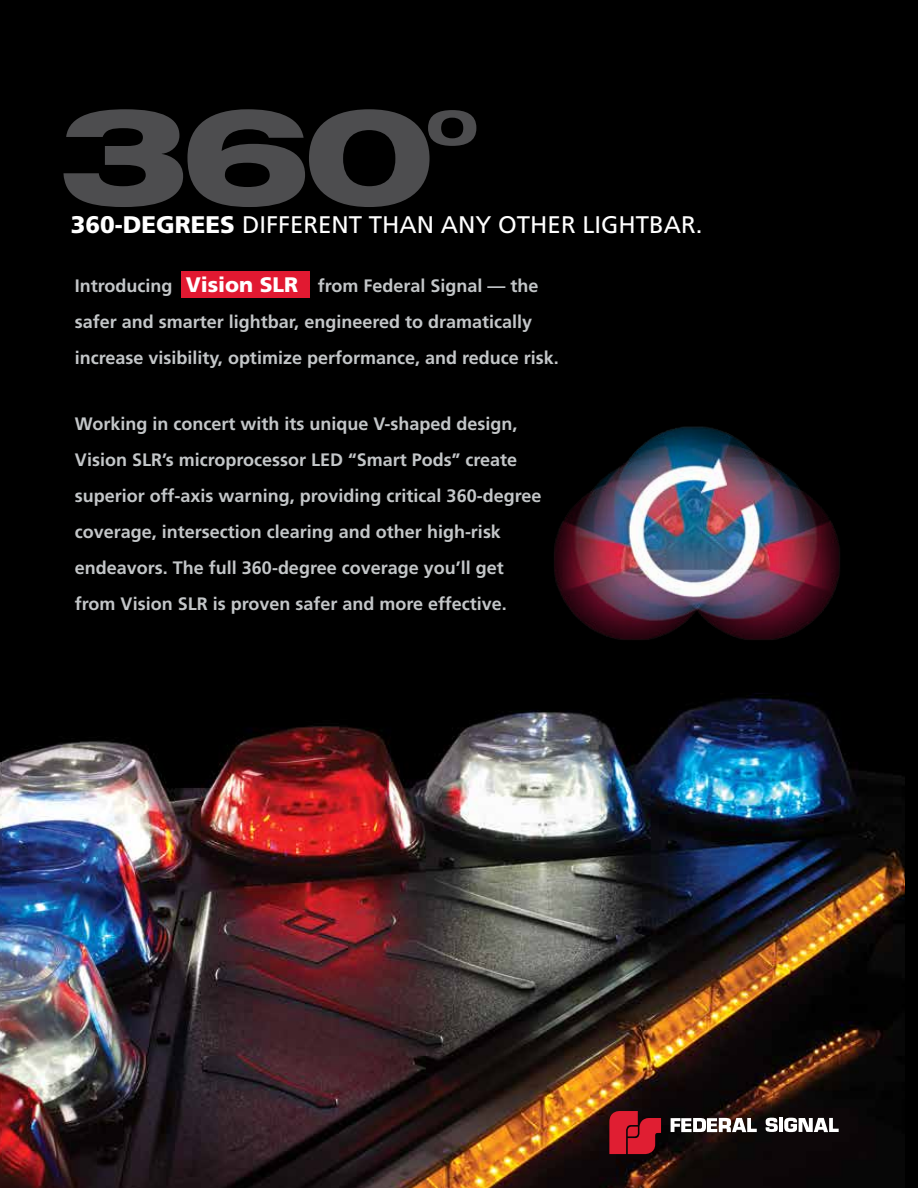
<style>
.page{position:relative;width:918px;height:1188px;background:#fff}
.page>*{position:absolute;margin:0;border:0;box-sizing:border-box;transform-origin:0 0}
.t1{font:800 expanded 135px "Helvetica Neue";color:#4d4d4f;scale:1.1 1}
.t2{font:800 expanded 47.25px "Helvetica Neue";color:#4d4d4f;scale:1.1 1}
.t3{font:24px "Frutiger";color:#fff}
.t4{font:900 21px "Frutiger";color:#fff}
.t5{font:700 18px/36px "Frutiger";color:#c3c6c8}
.s1{font-weight:900}
</style>
<div class="page">
<div style="left:895px;top:0;width:23px;height:1188px;background:#000"></div>
<img style="left:0;top:0;width:904px;height:1188px">
<div style="left:181px;top:272px;width:128px;height:26px;background:#e11931"></div>
<img style="left:530px;top:372px;width:357px;height:316px">
<svg style="left:609px;top:1111px;width:52px;height:43px;background:#b31828"></svg>
<svg style="left:766px;top:1118px;width:12px;height:14px"></svg>
<hr style="left:779px;top:1118px;width:4px;height:14px;background:#fff">
<svg style="left:784px;top:1118px;width:55px;height:14px"></svg>
<svg style="left:671px;top:1118px;width:86px;height:14px"></svg>
<h1 class="t1" style="left:57px;top:70px;width:345px">360</h1>
<h2 class="t2" style="left:426px;top:98px;width:49px">O</h2>
<h3 class="t3" style="left:71px;top:210px;width:633px"><span class="s1">360-DEGREES</span> DIFFERENT THAN ANY OTHER LIGHTBAR.</h3>
<p class="t4" style="left:186px;top:272px;width:114px">Vision SLR</p>
<p class="t5" style="left:75px;top:268px;width:485px;text-indent:243px">from Federal Signal — the safer and smarter lightbar, engineered to dramatically increase visibility, optimize performance, and reduce risk.</p>
<p class="t5" style="left:75px;top:268px;width:99px">Introducing</p>
<p class="t5" style="left:75px;top:406px;width:468px">Working in concert with its unique V-shaped design, Vision SLR’s microprocessor LED “Smart Pods” create superior off-axis warning, providing critical 360-degree coverage, intersection clearing and other high-risk endeavors. The full 360-degree coverage you’ll get from Vision SLR is proven safer and more effective.</p>
</div>
